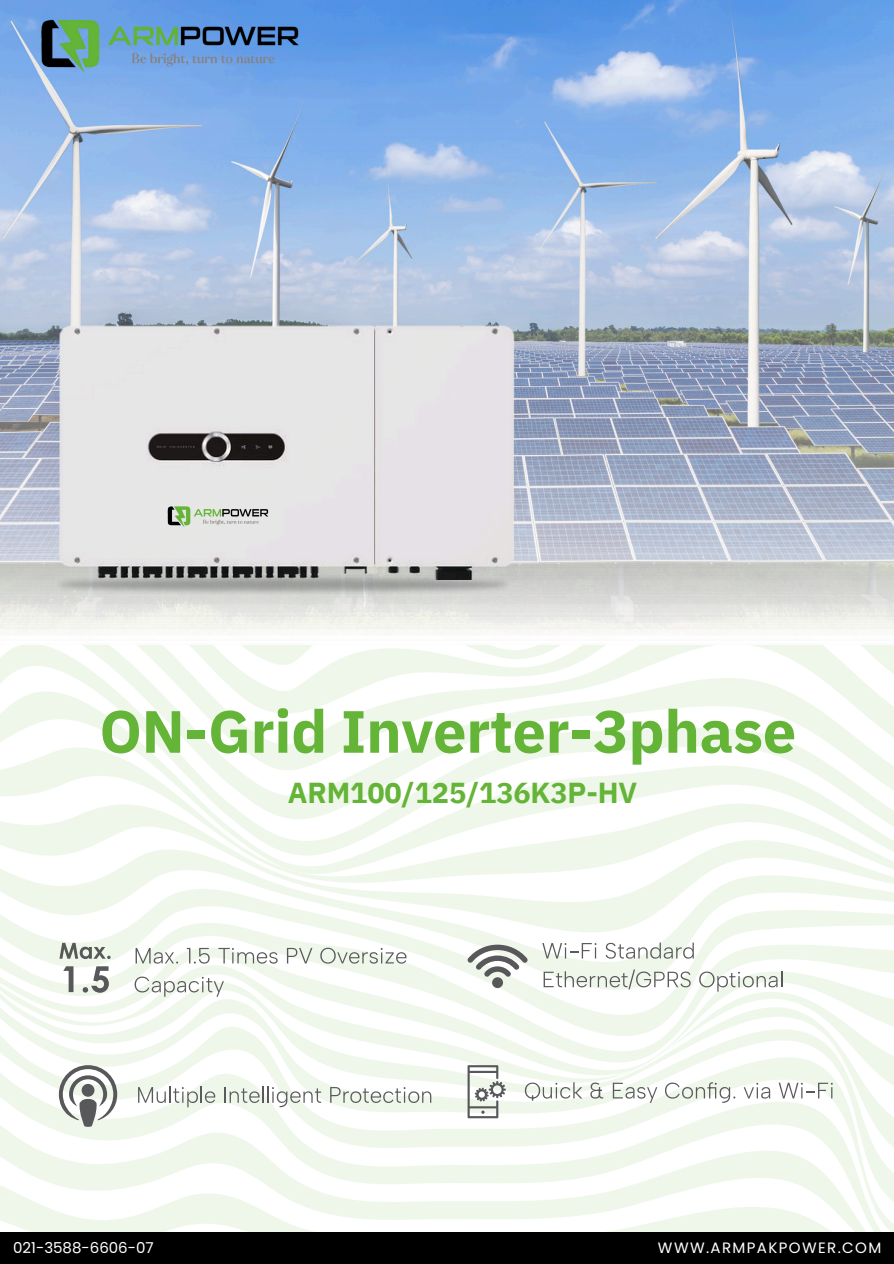
<style>
.page{position:relative;width:894px;height:1264px;background:#fff}
.page>*{position:absolute;margin:0;border:0;box-sizing:border-box;transform-origin:0 0}
.t1{font:700 59.55px "IBM Plex Sans";letter-spacing:-.005em;color:#64b437}
.t2{font:700 28.8px "IBM Plex Sans";letter-spacing:-.005em;color:#64b437}
.t3{font:15px "Poppins";letter-spacing:.09em;color:#fff}
.t4{font:15px "Poppins";color:#fff}
</style>
<div class="page">
<svg style="left:0;top:645px;width:893px;height:23px;fill:#eff7eb"></svg>
<svg style="left:0;top:668px;width:893px;height:56px"></svg>
<svg style="left:0;top:724px;width:893px;height:59px"></svg>
<svg style="left:0;top:783px;width:893px;height:30px"></svg>
<svg style="left:0;top:813px;width:893px;height:24px"></svg>
<svg style="left:0;top:837px;width:893px;height:30px;fill:#f0f7ec"></svg>
<svg style="left:0;top:867px;width:893px;height:20px"></svg>
<svg style="left:0;top:887px;width:893px;height:18px;fill:#eff7eb"></svg>
<svg style="left:0;top:905px;width:893px;height:15px;fill:#eff7eb"></svg>
<svg style="left:0;top:920px;width:893px;height:15px"></svg>
<svg style="left:0;top:935px;width:893px;height:31px;fill:#f1f8ec"></svg>
<svg style="left:0;top:966px;width:893px;height:48px"></svg>
<svg style="left:0;top:1014px;width:893px;height:74px"></svg>
<svg style="left:0;top:1088px;width:893px;height:78px"></svg>
<svg style="left:0;top:1166px;width:893px;height:66px;fill:#f0f7ec"></svg>
<img style="left:0;top:0;width:893px;height:633px">
<svg style="left:59px;top:942px;width:51px;height:17px"></svg>
<svg style="left:63px;top:966px;width:10px;height:26px"></svg>
<svg style="left:83px;top:966px;width:26px;height:26px"></svg>
<svg style="left:59px;top:1065px;width:58px;height:61px"></svg>
<svg style="left:135px;top:947px;width:43px;height:16px"></svg>
<svg style="left:187px;top:947px;width:22px;height:16px"></svg>
<svg style="left:218px;top:947px;width:59px;height:16px"></svg>
<svg style="left:287px;top:947px;width:25px;height:16px"></svg>
<svg style="left:320px;top:947px;width:86px;height:16px"></svg>
<svg style="left:135px;top:976px;width:89px;height:20px"></svg>
<svg style="left:138px;top:1086px;width:77px;height:21px"></svg>
<svg style="left:224px;top:1086px;width:97px;height:21px"></svg>
<svg style="left:330px;top:1087px;width:101px;height:15px"></svg>
<svg style="left:467px;top:1065px;width:38px;height:53px"></svg>
<svg style="left:542px;top:943px;width:54px;height:15px"></svg>
<svg style="left:605px;top:942px;width:88px;height:16px"></svg>
<svg style="left:543px;top:969px;width:147px;height:20px"></svg>
<svg style="left:699px;top:971px;width:83px;height:20px"></svg>
<div style="left:492px;top:977px;width:11px;height:11px;background:#58585a;border-radius:50%"></div>
<svg style="left:467px;top:944px;width:60px;height:32px"></svg>
<svg style="left:524px;top:1082px;width:58px;height:18px"></svg>
<svg style="left:590px;top:1082px;width:13px;height:16px"></svg>
<svg style="left:612px;top:1082px;width:45px;height:20px"></svg>
<svg style="left:664px;top:1082px;width:71px;height:20px"></svg>
<svg style="left:743px;top:1082px;width:27px;height:16px"></svg>
<svg style="left:778px;top:1082px;width:54px;height:16px"></svg>
<img style="left:0;top:520px;width:565px;height:129px">
<img style="left:55px;top:317px;width:461px;height:262px">
<img style="left:38px;top:19px;width:264px;height:54px">
<img style="left:166px;top:506px;width:104px;height:22px">
<div style="left:0;top:1232px;width:893px;height:31px;background:#000"></div>
<p class="t1" style="left:99px;top:691px;width:698px">ON-Grid Inverter-3phase</p>
<p class="t2" style="left:288px;top:773px;width:350px">ARM100/125/136K3P-HV</p>
<p class="t4" style="left:13px;top:1237px;width:142px">021-3588-6606-07</p>
<p class="t3" style="left:657px;top:1237px;width:225px">WWW.ARMPAKPOWER.COM</p>
</div>
